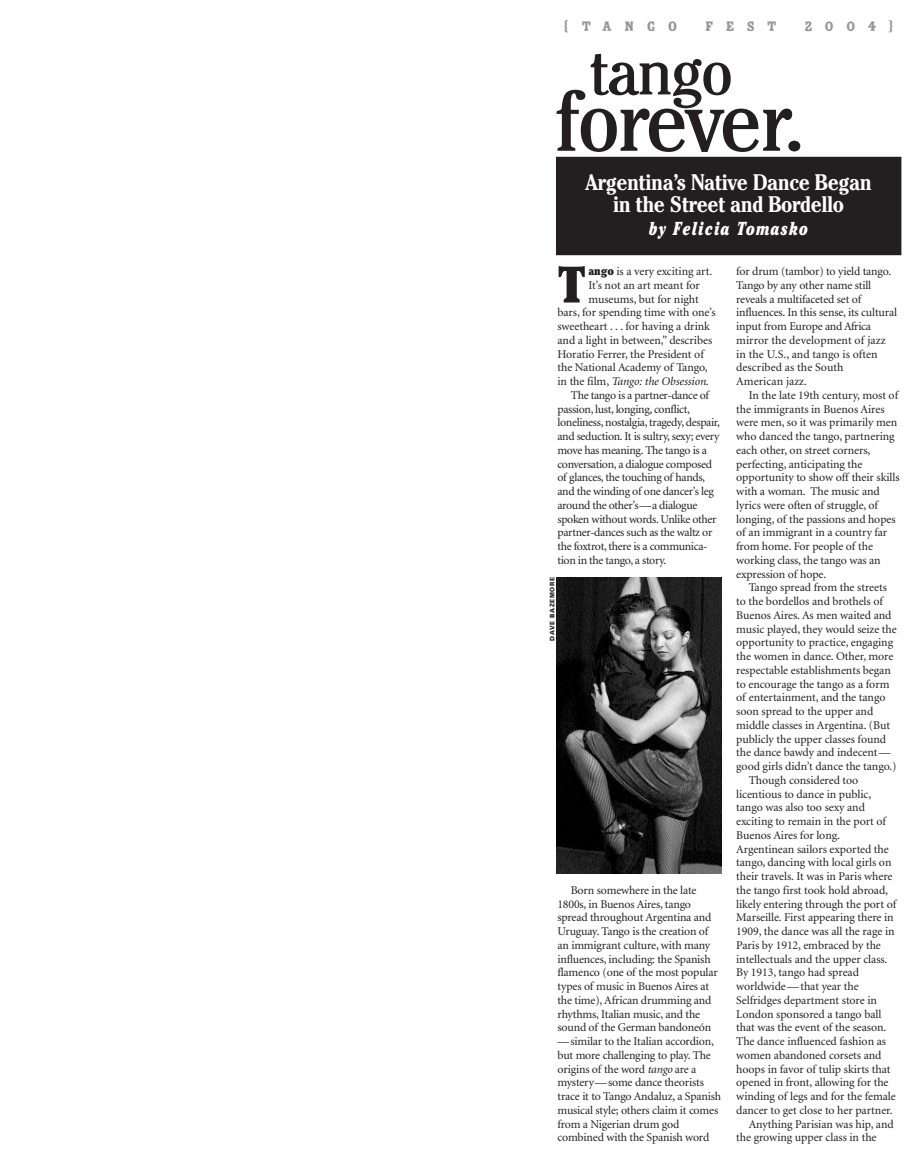
<style>
.page{position:relative;width:915px;height:1165px;background:#fff}
.page>*{position:absolute;margin:0;border:0;box-sizing:border-box;transform-origin:0 0}
.t1{font:condensed 85.38px "Cheltenham";letter-spacing:-.025em;color:#231f20;scale:1.11 1}
.t2{font:condensed 64.62px "Cheltenham";letter-spacing:-.025em;color:#231f20;scale:1.11 1}
.t3{font:900 condensed 51.12px "Cheltenham";color:#231f20}
.t4{font:700 condensed 22.5px/22.5px "Cheltenham";letter-spacing:-.025em;color:#fff;text-align:center}
.t5{font:italic 900 condensed 18.75px "Cheltenham";letter-spacing:.08em;color:#fff;scale:.85 1}
.t6{font:15px "Zebrawood Fill";letter-spacing:.81em;color:#939598}
.t7{font:11.88px/13.8px "Minion";letter-spacing:-.005em;color:#231f20}
.t8{font:11.88px "Minion";letter-spacing:-.03em;color:#231f20}
.t9{font:italic 11.88px "Minion";letter-spacing:-.005em;color:#231f20}
.t10{font:900 6.25px "Univers";letter-spacing:.1em;color:#231f20;scale:.95 1}
.s1{font-family:"Cheltenham";font-weight:900;font-stretch:condensed}
.s2{font-style:normal}
.s3{font-style:italic}
</style>
<div class="page">
<div style="left:557px;top:157px;width:344px;height:98px;background:#231f20"></div>
<img style="left:556px;top:577px;width:165px;height:297px">
<p class="t6" style="left:564px;top:21px;width:115px">{TANGO</p>
<p class="t6" style="left:705px;top:21px;width:73px">FEST</p>
<p class="t6" style="left:804px;top:21px;width:91px">2004}</p>
<h2 class="t2" style="left:589px;top:49px;width:131px">tango</h2>
<h1 class="t1" style="left:554px;top:91px;width:228px">forever.</h1>
<h3 class="t4" style="left:586px;top:173px;width:288px">Argentina’s Native Dance Began in the Street and Bordello</h3>
<h3 class="t5" style="left:649px;top:221px;width:189px">by Felicia Tomasko</h3>
<h3 class="t3" style="left:557px;top:267px;width:30px">T</h3>
<p class="t7" style="left:588px;top:265px;width:125px"><span class="s1">ango</span> is a very exciting art.</p>
<p class="t7" style="left:588px;top:279px;width:113px">It’s not an art meant for</p>
<p class="t7" style="left:588px;top:293px;width:112px">museums, but for night</p>
<p class="t7" style="left:557px;top:307px;width:160px">bars, for spending time with one’s</p>
<p class="t7" style="left:557px;top:320px;width:154px">sweetheart . . . for having a drink</p>
<p class="t7" style="left:557px;top:334px;width:156px">and a light in between,” describes</p>
<p class="t7" style="left:557px;top:348px;width:148px">Horatio Ferrer, the President of</p>
<p class="t7" style="left:557px;top:362px;width:152px">the National Academy of Tango,</p>
<p class="t9" style="left:557px;top:377px;width:153px"><span class="s2">in the film,</span> Tango: the Obsession<span class="s2">.</span></p>
<p class="t8" style="left:571px;top:390px;width:140px">The tango is a partner-dance of</p>
<p class="t8" style="left:557px;top:404px;width:134px">passion, lust, longing, conflict,</p>
<p class="t8" style="left:557px;top:418px;width:164px">loneliness, nostalgia, tragedy, despair,</p>
<p class="t8" style="left:557px;top:432px;width:163px">and seduction. It is sultry, sexy; every</p>
<p class="t8" style="left:557px;top:445px;width:151px">move has meaning. The tango is a</p>
<p class="t8" style="left:557px;top:459px;width:156px">conversation, a dialogue composed</p>
<p class="t8" style="left:557px;top:473px;width:149px">of glances, the touching of hands,</p>
<p class="t8" style="left:557px;top:487px;width:158px">and the winding of one dancer’s leg</p>
<p class="t8" style="left:557px;top:500px;width:141px">around the other’s—a dialogue</p>
<p class="t8" style="left:557px;top:514px;width:160px">spoken without words. Unlike other</p>
<p class="t8" style="left:557px;top:528px;width:156px">partner-dances such as the waltz or</p>
<p class="t8" style="left:557px;top:542px;width:152px">the foxtrot, there is a communica-</p>
<p class="t8" style="left:557px;top:555px;width:111px">tion in the tango, a story.</p>
<p class="t10" style="left:550px;top:641px;width:68px;rotate:-90deg">DAVE BAZEMORE</p>
<p class="t7" style="left:557px;top:884px;width:165px;text-indent:13px">Born somewhere in the late<br>1800s, in Buenos Aires, tango spread throughout Argentina and<br>Uruguay. Tango is the creation of an immigrant culture, with many influences, including: the Spanish flamenco (one of the most popular types of music in Buenos Aires at the time), African drumming and rhythms, Italian music, and the sound of the German bandoneón —similar to the Italian accordion, but more challenging to play. The origins of the word <span class="s3">tango</span> are a mystery—some dance theorists trace it to Tango Andaluz, a Spanish musical style; others claim it comes from a Nigerian drum god combined with the Spanish word</p>
<p class="t7" style="left:736px;top:265px;width:162px">for drum (tambor) to yield tango.<br>Tango by any other name still reveals a multifaceted set of influences. In this sense, its cultural input from Europe and Africa mirror the development of jazz in the U.S., and tango is often described as the South<br>American jazz.</p>
<p class="t7" style="left:736px;top:389px;width:165px;text-indent:12px">In the late 19th century, most of the immigrants in Buenos Aires were men, so it was primarily men who danced the tango, partnering each other, on street corners, perfecting, anticipating the opportunity to show off their skills with a woman. The music and lyrics were often of struggle, of longing, of the passions and hopes of an immigrant in a country far from home. For people of the working class, the tango was an expression of hope.</p>
<p class="t7" style="left:749px;top:582px;width:140px">Tango spread from the streets</p>
<p class="t7" style="left:736px;top:595px;width:148px">to the bordellos and brothels of</p>
<p class="t7" style="left:736px;top:609px;width:157px">Buenos Aires. As men waited and</p>
<p class="t7" style="left:736px;top:623px;width:162px">music played, they would seize the</p>
<p class="t7" style="left:736px;top:637px;width:158px">opportunity to practice, engaging</p>
<p class="t7" style="left:736px;top:650px;width:159px">the women in dance. Other, more</p>
<p class="t7" style="left:736px;top:664px;width:156px">respectable establishments began</p>
<p class="t7" style="left:736px;top:678px;width:155px">to encourage the tango as a form</p>
<p class="t7" style="left:736px;top:692px;width:151px">of entertainment, and the tango</p>
<p class="t7" style="left:736px;top:705px;width:139px">soon spread to the upper and</p>
<p class="t7" style="left:736px;top:719px;width:155px">middle classes in Argentina. (But</p>
<p class="t7" style="left:736px;top:733px;width:151px">publicly the upper classes found</p>
<p class="t7" style="left:736px;top:747px;width:156px">the dance bawdy and indecent—</p>
<p class="t7" style="left:736px;top:760px;width:162px">good girls didn’t dance the tango.)</p>
<p class="t7" style="left:749px;top:774px;width:111px">Though considered too</p>
<p class="t7" style="left:736px;top:788px;width:137px">licentious to dance in public,</p>
<p class="t7" style="left:736px;top:802px;width:130px">tango was also too sexy and</p>
<p class="t7" style="left:736px;top:815px;width:151px">exciting to remain in the port of</p>
<p class="t7" style="left:736px;top:829px;width:105px">Buenos Aires for long.</p>
<p class="t7" style="left:736px;top:843px;width:154px">Argentinean sailors exported the</p>
<p class="t7" style="left:736px;top:857px;width:157px">tango, dancing with local girls on</p>
<p class="t7" style="left:736px;top:870px;width:158px">their travels. It was in Paris where</p>
<p class="t7" style="left:736px;top:884px;width:153px">the tango first took hold abroad,</p>
<p class="t7" style="left:736px;top:898px;width:162px">likely entering through the port of</p>
<p class="t7" style="left:736px;top:912px;width:159px">Marseille. First appearing there in</p>
<p class="t7" style="left:736px;top:925px;width:160px">1909, the dance was all the rage in</p>
<p class="t7" style="left:736px;top:939px;width:146px">Paris by 1912, embraced by the</p>
<p class="t7" style="left:736px;top:953px;width:153px">intellectuals and the upper class.</p>
<p class="t7" style="left:736px;top:967px;width:124px">By 1913, tango had spread</p>
<p class="t7" style="left:736px;top:980px;width:124px">worldwide—that year the</p>
<p class="t7" style="left:736px;top:994px;width:142px">Selfridges department store in</p>
<p class="t7" style="left:736px;top:1008px;width:147px">London sponsored a tango ball</p>
<p class="t7" style="left:736px;top:1022px;width:152px">that was the event of the season.</p>
<p class="t7" style="left:736px;top:1035px;width:151px">The dance influenced fashion as</p>
<p class="t7" style="left:736px;top:1049px;width:147px">women abandoned corsets and</p>
<p class="t7" style="left:736px;top:1063px;width:156px">hoops in favor of tulip skirts that</p>
<p class="t7" style="left:736px;top:1077px;width:154px">opened in front, allowing for the</p>
<p class="t7" style="left:736px;top:1090px;width:161px">winding of legs and for the female</p>
<p class="t7" style="left:736px;top:1104px;width:158px">dancer to get close to her partner.</p>
<p class="t7" style="left:749px;top:1118px;width:147px">Anything Parisian was hip, and</p>
<p class="t7" style="left:736px;top:1132px;width:142px">the growing upper class in the</p>
</div>
